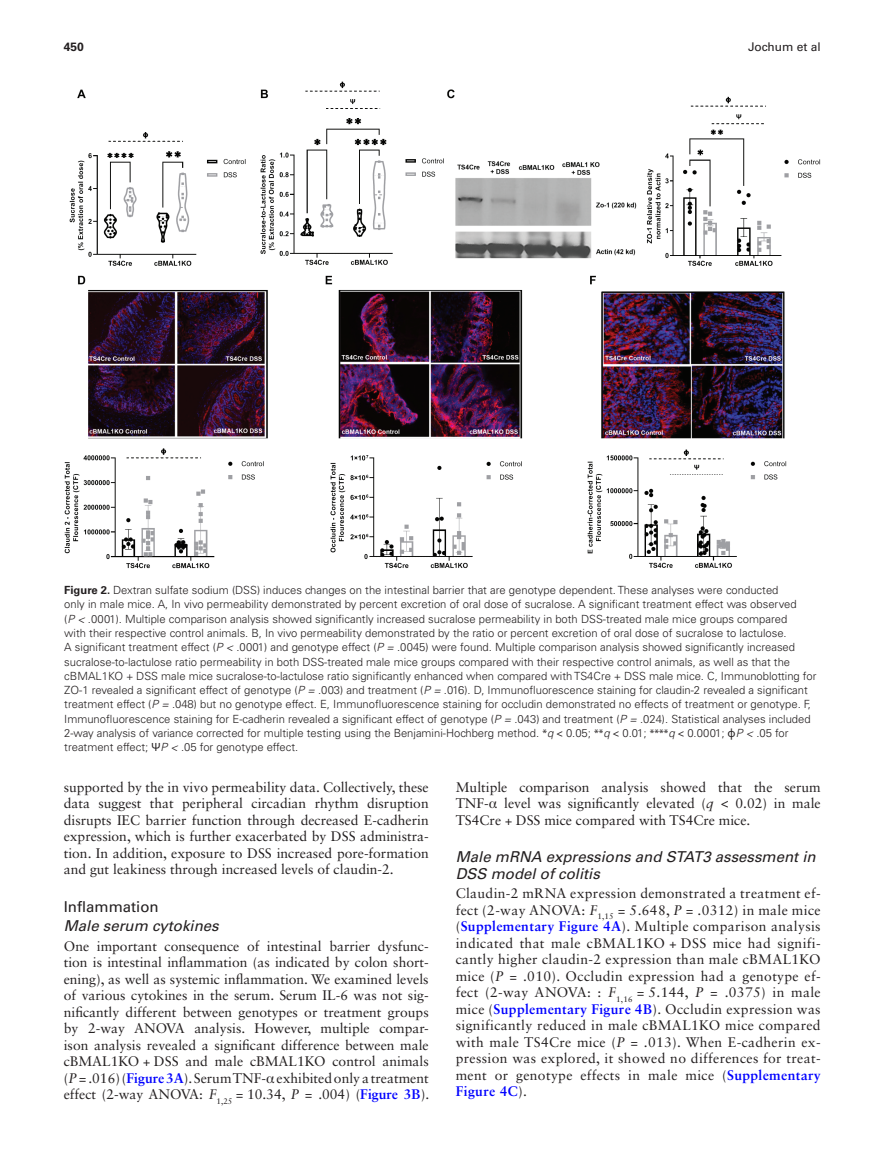
<style>
.page{position:relative;width:893px;height:1174px;background:#fff}
.page>*{position:absolute;margin:0;border:0;box-sizing:border-box;transform-origin:0 0}
.t1{font:italic 15px/16.5px "Univers LT Std";color:#231f20}
.t2{font:15px "Univers LT Std";color:#231f20}
.t3{font:13.8px/16.5px "Sabon LT Std";color:#231f20;text-align:justify}
.t4{font:12px "Univers LT Std";color:#231f20}
.t5{font:700 12px "Univers LT Std";color:#231f20}
.t6{font:300 11.25px/14.2px "Univers LT Std";color:#231f20}
.s1{font-weight:700}
.s2{font-style:italic}
.s3{font-family:"Myriad Pro";font-weight:400}
.s4{font-family:"Noto Sans";font-weight:400}
.s5{font-weight:700;color:#00f}
.s6{font-family:"Gandhari Unicode"}
.s7{font-family:"Noto Sans"}
</style>
<div class="page">
<img style="left:64px;top:81px;width:757px;height:488px">
<p class="t5" style="left:64px;top:40px;width:22px">450</p>
<p class="t4" style="left:748px;top:40px;width:74px">Jochum et al</p>
<p class="t6" style="left:64px;top:583px;width:754px"><span class="s1">Figure 2.</span> Dextran sulfate sodium (DSS) induces changes on the intestinal barrier that are genotype dependent. These analyses were conducted<br>only in male mice. A, In vivo permeability demonstrated by percent excretion of oral dose of sucralose. A significant treatment effect was observed<br>(<span class="s2">P &lt;</span> .0001). Multiple comparison analysis showed significantly increased sucralose permeability in both DSS-treated male mice groups compared<br>with their respective control animals. B, In vivo permeability demonstrated by the ratio or percent excretion of oral dose of sucralose to lactulose.<br>A significant treatment effect (<span class="s2">P &lt;</span> .0001) and genotype effect (<span class="s2">P =</span> .0045) were found. Multiple comparison analysis showed significantly increased sucralose-to-lactulose ratio permeability in both DSS-treated male mice groups compared with their respective control animals, as well as that the cBMAL1KO + DSS male mice sucralose-to-lactulose ratio significantly enhanced when compared with TS4Cre + DSS male mice. C, Immunoblotting for ZO-1 revealed a significant effect of genotype (<span class="s2">P =</span> .003) and treatment (<span class="s2">P =</span> .016). D, Immunofluorescence staining for claudin-2 revealed a significant treatment effect (<span class="s2">P =</span> .048) but no genotype effect. E, Immunofluorescence staining for occludin demonstrated no effects of treatment or genotype. F, Immunofluorescence staining for E-cadherin revealed a significant effect of genotype (<span class="s2">P =</span> .043) and treatment (<span class="s2">P =</span> .024). Statistical analyses included 2-way analysis of variance corrected for multiple testing using the Benjamini-Hochberg method. <span class="s3">*</span><span class="s2">q</span> <span class="s4">˂</span> 0.05; <span class="s3">**</span><span class="s2">q</span> <span class="s4">˂</span> 0.01; <span class="s3">****</span><span class="s2">q</span> <span class="s4">˂</span> 0.0001; <span class="s4">ϕ</span><span class="s2">P &lt;</span> .05 for treatment effect; <span class="s4">Ψ</span><span class="s2">P &lt;</span> .05 for genotype effect.</p>
<p class="t3" style="left:64px;top:778px;width:366px">supported by the in vivo permeability data. Collectively, these data suggest that peripheral circadian rhythm disruption disrupts IEC barrier function through decreased E-cadherin expression, which is further exacerbated by DSS administra&shy;tion. In addition, exposure to DSS increased pore-formation and gut leakiness through increased levels of claudin-2.</p>
<p class="t2" style="left:64px;top:897px;width:96px">Inflammation</p>
<p class="t1" style="left:64px;top:918px;width:157px">Male serum cytokines</p>
<p class="t3" style="left:64px;top:937px;width:367px">One important consequence of intestinal barrier dysfunc&shy;tion is intestinal inflammation (as indicated by colon short&shy;ening), as well as systemic inflammation. We examined levels of various cytokines in the serum. Serum IL-6 was not sig&shy;nificantly different between genotypes or treatment groups by 2-way ANOVA analysis. However, multiple compar&shy;ison analysis revealed a significant difference between male cBMAL1KO + DSS and male cBMAL1KO control animals (<span class="s2">P =</span> .016) (<span class="s5">Figure 3A</span>). Serum TNF-<span class="s6">α</span> exhibited only a treatment effect (2-way ANOVA: <span class="s2">F</span><sub>1,25</sub> = 10.34, <span class="s2">P =</span> .004) (<span class="s5">Figure 3B</span>).</p>
<p class="t3" style="left:456px;top:778px;width:366px">Multiple comparison analysis showed that the serum TNF-<span class="s6">α</span> level was significantly elevated (<span class="s2">q</span> <span class="s7">˂</span> 0.02) in male TS4Cre + DSS mice compared with TS4Cre mice.</p>
<p class="t1" style="left:456px;top:849px;width:362px">Male mRNA expressions and STAT3 assessment in<br>DSS model of colitis</p>
<p class="t3" style="left:456px;top:885px;width:366px">Claudin-2 mRNA expression demonstrated a treatment ef&shy;fect (2-way ANOVA: <span class="s2">F</span><sub>1,15</sub> = 5.648, <span class="s2">P =</span> .0312) in male mice (<span class="s5">Supplementary Figure 4A</span>). Multiple comparison analysis indicated that male cBMAL1KO + DSS mice had signifi&shy;cantly higher claudin-2 expression than male cBMAL1KO mice (<span class="s2">P =</span> .010). Occludin expression had a genotype ef&shy;fect (2-way ANOVA: : <span class="s2">F</span><sub>1,16</sub> = 5.144, <span class="s2">P =</span> .0375) in male mice (<span class="s5">Supplementary Figure 4B</span>). Occludin expression was significantly reduced in male cBMAL1KO mice compared with male TS4Cre mice (<span class="s2">P =</span> .013). When E-cadherin ex&shy;pression was explored, it showed no differences for treat&shy;ment or genotype effects in male mice (<span class="s5">Supplementary Figure 4C</span>).</p>
</div>
